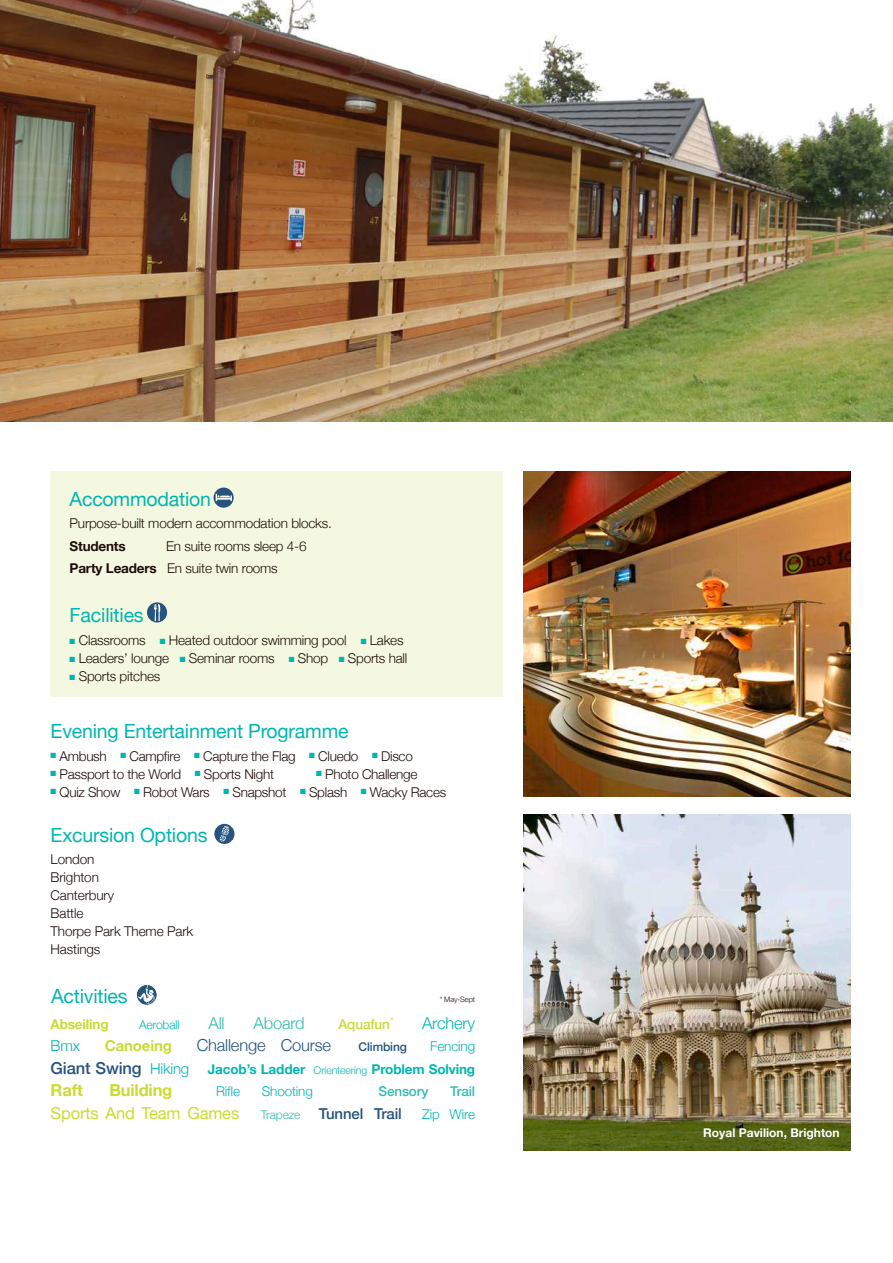
<style>
.page{position:relative;width:893px;height:1263px;background:#fff}
.page>*{position:absolute;margin:0;border:0;box-sizing:border-box;transform-origin:0 0}
.t1{font:19.5px "Helvetica Neue";letter-spacing:-.01em;color:#00b6b1}
.t2{font:16.5px "Helvetica Neue";letter-spacing:-.01em;color:#cadb32}
.t3{font:300 16.5px "Helvetica Neue";letter-spacing:-.01em;color:#26547d}
.t4{font:700 16.5px "Helvetica Neue";letter-spacing:-.01em;color:#cadb32}
.t5{font:300 16.5px "Helvetica Neue";letter-spacing:-.01em;color:#32bdae}
.t6{font:300 16.5px "Helvetica Neue";letter-spacing:-.01em;color:#00b6b1}
.t7{font:500 15px "Helvetica Neue";letter-spacing:-.01em;color:#26547d}
.t8{font:700 15px "Helvetica Neue";letter-spacing:-.01em;color:#cadb32}
.t9{font:300 15px "Helvetica Neue";color:#00b6b1}
.t10{font:300 13.5px/18px "Helvetica Neue";letter-spacing:-.015em;color:#1d0d0a}
.t11{font:700 13.5px/22.5px "Helvetica Neue";letter-spacing:-.01em;color:#00b6b1;text-align:right}
.t12{font:300 13.5px "Helvetica Neue";letter-spacing:-.01em;color:#00b6b1}
.t13{font:500 13.5px "Helvetica Neue";letter-spacing:-.01em;color:#32bdae}
.t14{font:700 13.5px "Helvetica Neue";letter-spacing:-.01em;color:#cadb32}
.t15{font:700 13.5px "Helvetica Neue";letter-spacing:-.015em;color:#1d0d0a}
.t16{font:500 13.5px "Helvetica Neue";letter-spacing:-.01em;color:#cadb32}
.t17{font:700 12px "Helvetica Neue";color:#fff}
.t18{font:300 12px "Helvetica Neue";letter-spacing:-.01em;color:#00b6b1}
.t19{font:500 12px "Helvetica Neue";letter-spacing:-.01em;color:#26547d}
.t20{font:300 7.5px "Helvetica Neue";letter-spacing:-.01em;color:#1d0d0a}
.s1{font-weight:700}
.s2{color:#00b6b1}
.s3{font-weight:300}
.s4{font-weight:500;font-size:16.5px;color:#26547d}
.s5{font-weight:300;font-size:15px}
.s6{font-weight:300;font-size:10.5px}
.s7{font-weight:300;font-size:12px;color:#32bdae}
</style>
<div class="page">
<div style="left:51px;top:471px;width:452px;height:225px;background:#f4f8e0"></div>
<img style="left:0;top:0;width:893px;height:421px">
<img style="left:523px;top:471px;width:327px;height:325px">
<img style="left:523px;top:814px;width:327px;height:337px">
<svg style="left:137px;top:985px;width:20px;height:20px"></svg>
<svg style="left:138px;top:985px;width:17px;height:19px"></svg>
<div style="left:214px;top:488px;width:20px;height:20px;background:#26547d;border-radius:50%"></div>
<svg style="left:216px;top:494px;width:16px;height:7px"></svg>
<div style="left:147px;top:602px;width:20px;height:20px;background:#26547d;border-radius:50%"></div>
<svg style="left:154px;top:604px;width:6px;height:17px"></svg>
<div style="left:214px;top:824px;width:20px;height:20px;background:#26547d;border-radius:50%"></div>
<svg style="left:220px;top:826px;width:9px;height:16px"></svg>
<h1 class="t1" style="left:70px;top:485px;width:143px">Accommodation</h1>
<p class="t10" style="left:70px;top:514px;width:264px">Purpose-built modern accommodation blocks.</p>
<p class="t15" style="left:70px;top:535px;width:58px">Students</p>
<p class="t10" style="left:70px;top:534px;width:238px;line-height:22.2px;text-indent:97px">En suite rooms sleep 4-6<br><span class="s1">Party Leaders</span> En suite twin rooms</p>
<h1 class="t1" style="left:70px;top:601px;width:76px">Facilities</h1>
<p class="t10" style="left:70px;top:631px;width:335px"><span class="s2">■</span> Classrooms <span class="s2">■</span> Heated outdoor swimming pool <span class="s2">■</span> Lakes</p>
<p class="t10" style="left:70px;top:649px;width:339px"><span class="s2">■</span> Leaders’ lounge <span class="s2">■</span> Seminar rooms <span class="s2">■</span> Shop <span class="s2">■</span> Sports hall</p>
<p class="t10" style="left:70px;top:667px;width:92px"><span class="s2">■</span> Sports pitches</p>
<h1 class="t1" style="left:51px;top:717px;width:299px">Evening Entertainment Programme</h1>
<p class="t10" style="left:51px;top:746px;width:364px"><sup>■</sup> Ambush <sup>■</sup> Campfire <sup>■</sup> Capture the Flag <sup>■</sup> Cluedo <sup>■</sup> Disco</p>
<p class="t10" style="left:51px;top:764px;width:225px"><sup>■</sup> Passport to the World <sup>■</sup> Sports Night</p>
<p class="t10" style="left:316px;top:764px;width:103px"><sup>■</sup> Photo Challenge</p>
<p class="t10" style="left:51px;top:782px;width:397px"><sup>■</sup> Quiz Show <sup>■</sup> Robot Wars <sup>■</sup> Snapshot <sup>■</sup> Splash <sup>■</sup> Wacky Races</p>
<h1 class="t1" style="left:51px;top:821px;width:158px">Excursion Options</h1>
<p class="t10" style="left:51px;top:849px;width:144px">London<br>Brighton<br>Canterbury<br>Battle<br>Thorpe Park Theme Park<br>Hastings</p>
<h1 class="t1" style="left:51px;top:982px;width:78px">Activities</h1>
<p class="t20" style="left:440px;top:993px;width:37px">* May-Sept</p>
<p class="t14" style="left:51px;top:1013px;width:60px">Abseiling</p>
<p class="t18" style="left:139px;top:1015px;width:42px">Aeroball</p>
<p class="t5" style="left:209px;top:1009px;width:18px">All</p>
<p class="t5" style="left:254px;top:1009px;width:53px">Aboard</p>
<p class="t16" style="left:338px;top:1013px;width:57px">Aquafun<sup>*</sup></p>
<p class="t6" style="left:422px;top:1009px;width:55px">Archery</p>
<p class="t9" style="left:51px;top:1034px;width:31px">Bmx</p>
<p class="t8" style="left:105px;top:1034px;width:69px">Canoeing</p>
<p class="t3" style="left:197px;top:1032px;width:136px">Challenge Course</p>
<p class="t19" style="left:359px;top:1037px;width:50px">Climbing</p>
<p class="t11" style="left:51px;top:1035px;width:426px"><span class="s3">Fencing<br></span><span class="s4">Giant Swing</span> <span class="s5">Hiking</span> Jacob’s Ladder <span class="s6">Orienteering</span> Problem Solving</p>
<p class="t4" style="left:51px;top:1077px;width:34px">Raft</p>
<p class="t4" style="left:109px;top:1077px;width:64px">Building</p>
<p class="t12" style="left:216px;top:1080px;width:26px">Rifle</p>
<p class="t12" style="left:262px;top:1080px;width:53px">Shooting</p>
<p class="t13" style="left:378px;top:1080px;width:51px">Sensory</p>
<p class="t13" style="left:450px;top:1080px;width:26px">Trail</p>
<p class="t2" style="left:51px;top:1101px;width:190px">Sports And Team Games</p>
<p class="t7" style="left:261px;top:1101px;width:143px"><span class="s7">Trapeze</span> Tunnel Trail</p>
<p class="t12" style="left:422px;top:1103px;width:55px">Zip Wire</p>
<p class="t17" style="left:703px;top:1124px;width:138px">Royal Pavilion, Brighton</p>
</div>
